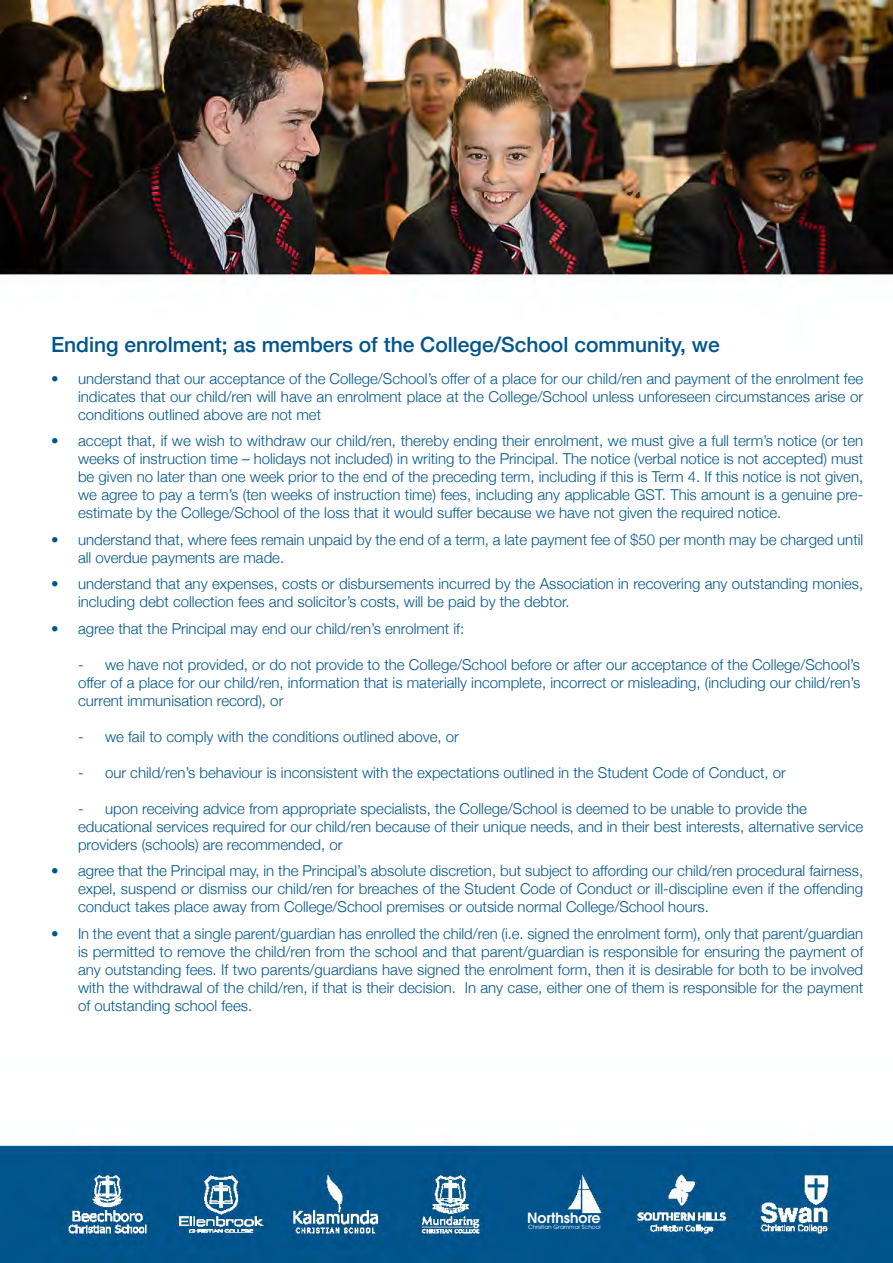
<style>
.page{position:relative;width:893px;height:1263px;background:#fff}
.page>*{position:absolute;margin:0;border:0;box-sizing:border-box;transform-origin:0 0}
.t1{font:500 21px "Helvetica Neue";color:#01558c}
.t2{font:300 15px/18px "Helvetica Neue";color:#01558c;text-align:justify}
.t3{font:600 14.1px "ITC Avant Garde Pro";color:#fff}
.t4{font:5.7px "ITC Avant Garde Pro";color:#fff}
</style>
<div class="page">
<img style="left:0;top:0;width:893px;height:1262px">
<h1 class="t1" style="left:51px;top:327px;width:670px">Ending enrolment; as members of the College/School community, we</h1>
<p class="t2" style="left:78px;top:368px;width:787px;text-indent:-27px">• understand that our acceptance of the College/School’s offer of a place for our child/ren and payment of the enrolment fee indicates that our child/ren will have an enrolment place at the College/School unless unforeseen circumstances arise or conditions outlined above are not met</p>
<p class="t2" style="left:78px;top:431px;width:787px;text-indent:-27px">• accept that, if we wish to withdraw our child/ren, thereby ending their enrolment, we must give a full term’s notice (or ten weeks of instruction time – holidays not included) in writing to the Principal. The notice (verbal notice is not accepted) must be given no later than one week prior to the end of the preceding term, including if this is Term 4. If this notice is not given, we agree to pay a term’s (ten weeks of instruction time) fees, including any applicable GST. This amount is a genuine pre&shy;estimate by the College/School of the loss that it would suffer because we have not given the required notice.</p>
<p class="t2" style="left:78px;top:529px;width:787px;text-indent:-27px">• understand that, where fees remain unpaid by the end of a term, a late payment fee of $50 per month may be charged until all overdue payments are made.</p>
<p class="t2" style="left:78px;top:574px;width:787px;text-indent:-27px">• understand that any expenses, costs or disbursements incurred by the Association in recovering any outstanding monies, including debt collection fees and solicitor’s costs, will be paid by the debtor.</p>
<p class="t2" style="left:51px;top:618px;width:415px">• agree that the Principal may end our child/ren’s enrolment if:</p>
<p class="t2" style="left:78px;top:654px;width:784px">- we have not provided, or do not provide to the College/School before or after our acceptance of the College/School’s offer of a place for our child/ren, information that is materially incomplete, incorrect or misleading, (including our child/ren’s current immunisation record), or</p>
<p class="t2" style="left:78px;top:726px;width:382px">- we fail to comply with the conditions outlined above, or</p>
<p class="t2" style="left:78px;top:762px;width:709px">- our child/ren’s behaviour is inconsistent with the expectations outlined in the Student Code of Conduct, or</p>
<p class="t2" style="left:78px;top:798px;width:787px;text-align:left">- upon receiving advice from appropriate specialists, the College/School is deemed to be unable to provide the educational services required for our child/ren because of their unique needs, and in their best interests, alternative service providers (schools) are recommended, or</p>
<p class="t2" style="left:78px;top:861px;width:787px;text-indent:-27px">• agree that the Principal may, in the Principal’s absolute discretion, but subject to affording our child/ren procedural fairness, expel, suspend or dismiss our child/ren for breaches of the Student Code of Conduct or ill-discipline even if the offending conduct takes place away from College/School premises or outside normal College/School hours.</p>
<p class="t2" style="left:78px;top:923px;width:787px;text-indent:-27px">• In the event that a single parent/guardian has enrolled the child/ren (i.e. signed the enrolment form), only that parent/guardian is permitted to remove the child/ren from the school and that parent/guardian is responsible for ensuring the payment of any outstanding fees. If two parents/guardians have signed the enrolment form, then it is desirable for both to be involved with the withdrawal of the child/ren, if that is their decision. In any case, either one of them is responsible for the payment of outstanding school fees.</p>
<p class="t3" style="left:527px;top:1208px;width:75px">Northshore</p>
<p class="t4" style="left:528px;top:1223px;width:74px">Christian Grammar School</p>
</div>
